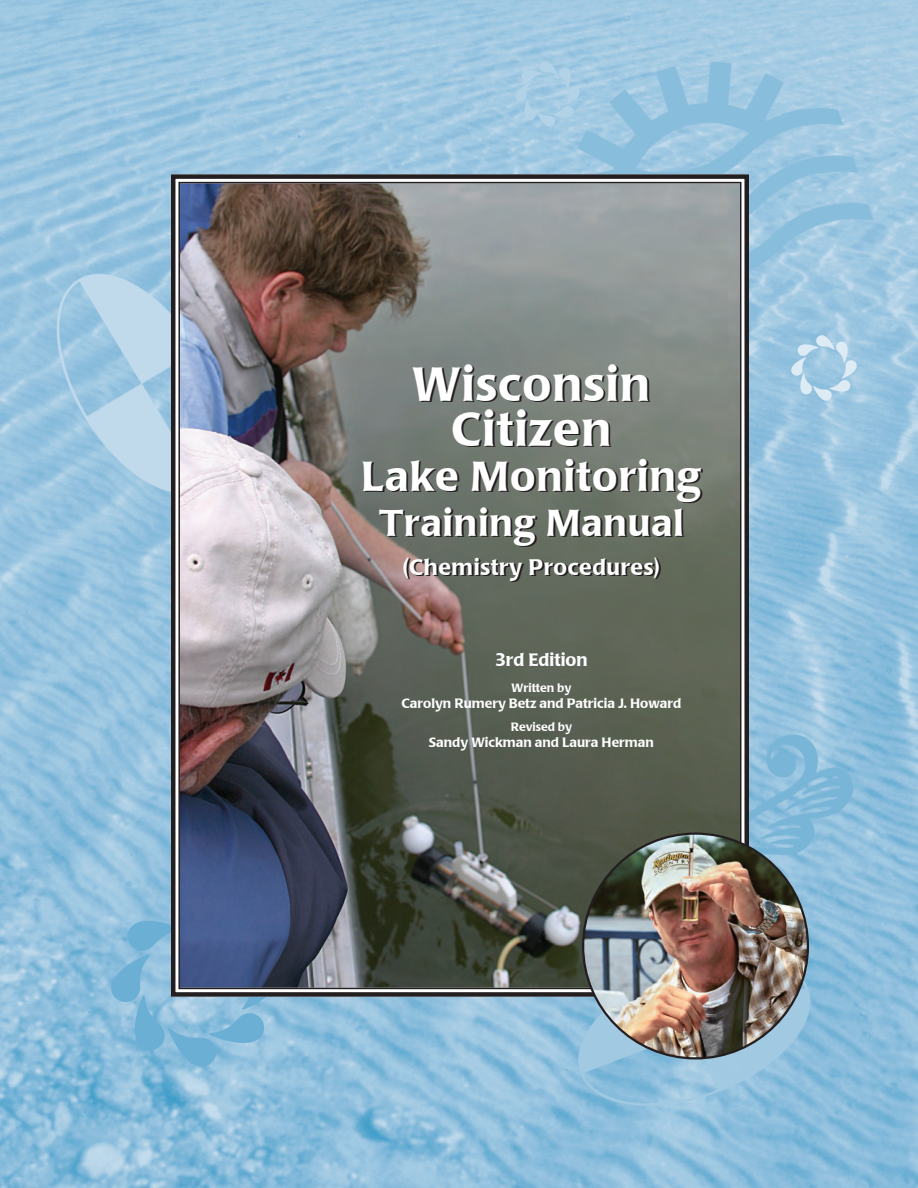
<style>
.page{position:relative;width:918px;height:1188px;background:#fff}
.page>*{position:absolute;margin:0;border:0;box-sizing:border-box;transform-origin:0 0}
.t1{font:48px/45px "Poppl Laudatio Medium";letter-spacing:.025em;color:#fff;text-align:center}
.t2{font:42px "Poppl Laudatio Medium";letter-spacing:.025em;color:#fff}
.t3{font:37.5px "Poppl Laudatio Medium";letter-spacing:.025em;color:#fff}
.t4{font:22.5px "Poppl Laudatio Medium";letter-spacing:.025em;color:#fff}
.t5{font:18px "Poppl Laudatio Medium";color:#fff}
.t6{font:13.5px "Poppl Laudatio Medium";color:#fff}
.t7{font:12px "Poppl Laudatio Medium";color:#fff}
</style>
<div class="page">
<img style="left:0;top:0;width:918px;height:1188px">
<img style="left:515px;top:16px;width:370px;height:316px">
<img style="left:514px;top:61px;width:67px;height:66px">
<img style="left:751px;top:715px;width:119px;height:166px">
<img style="left:19px;top:245px;width:150px;height:279px">
<img style="left:557px;top:924px;width:277px;height:214px">
<img style="left:108px;top:894px;width:176px;height:176px">
<img style="left:791px;top:335px;width:67px;height:66px">
<img style="left:169px;top:172px;width:582px;height:827px">
<img style="left:583px;top:835px;width:225px;height:223px">
<h1 class="t1" style="left:413px;top:363px;width:239px">Wisconsin<br>Citizen</h1>
<h2 class="t2" style="left:361px;top:452px;width:342px">Lake Monitoring</h2>
<h3 class="t3" style="left:379px;top:501px;width:306px">Training Manual</h3>
<h3 class="t4" style="left:403px;top:554px;width:258px">(Chemistry Procedures)</h3>
<h3 class="t5" style="left:495px;top:650px;width:94px">3rd Edition</h3>
<p class="t7" style="left:511px;top:681px;width:61px">Written by</p>
<p class="t6" style="left:402px;top:696px;width:281px">Carolyn Rumery Betz and Patricia J. Howard</p>
<p class="t7" style="left:511px;top:720px;width:63px">Revised by</p>
<p class="t6" style="left:429px;top:735px;width:226px">Sandy Wickman and Laura Herman</p>
</div>
